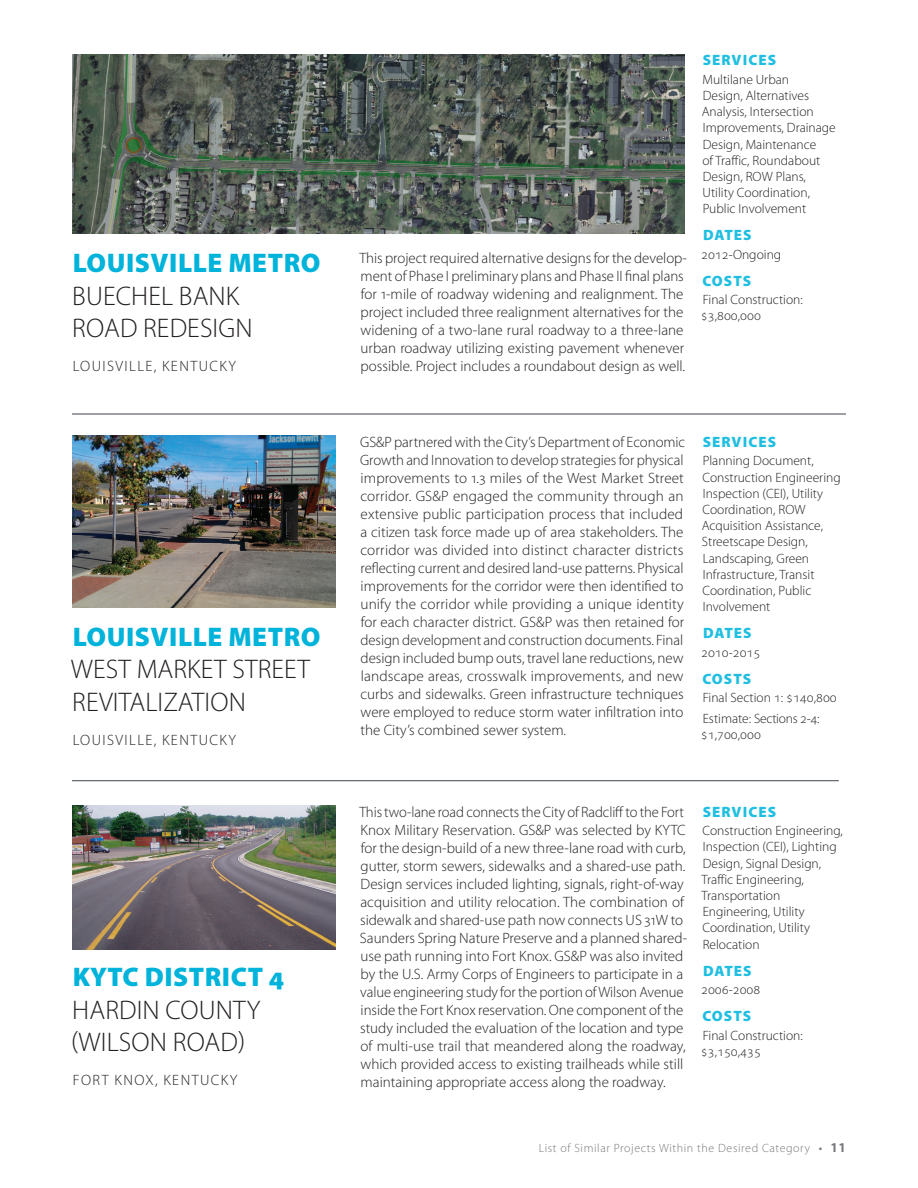
<style>
.page{position:relative;width:918px;height:1188px;background:#fff}
.page>*{position:absolute;margin:0;border:0;box-sizing:border-box;transform-origin:0 0}
.t1{font:300 27px/32.4px "Myriad Pro";letter-spacing:.005em;color:#231f20}
.t2{font:900 27px "Myriad Pro";letter-spacing:.02em;color:#00b3da}
.t3{font:300 15px/18px "Myriad Pro";color:#231f20}
.t4{font:300 15px "Myriad Pro";letter-spacing:.095em;color:#231f20}
.t5{font:900 15px "Myriad Pro";letter-spacing:.07em;color:#20bfe1}
.t6{font:300 13.5px/16.2px "Myriad Pro";color:#231f20}
.t7{font:300 12px "Myriad Pro";letter-spacing:.05em;color:#76787b}
.s1{font-weight:700;font-stretch:condensed}
.s2{font-weight:700;font-size:13.5px}
</style>
<div class="page">
<img style="left:72px;top:54px;width:612px;height:180px">
<img style="left:72px;top:436px;width:264px;height:172px">
<img style="left:72px;top:806px;width:264px;height:144px">
<hr style="left:72px;top:414px;width:774px;height:1px;background:#3f434c">
<hr style="left:72px;top:780px;width:767px;height:1px;background:#3f434c">
<h1 class="t2" style="left:73px;top:248px;width:249px">LOUISVILLE METRO</h1>
<h1 class="t1" style="left:72px;top:280px;width:182px">BUECHEL BANK<br>ROAD REDESIGN</h1>
<p class="t4" style="left:73px;top:358px;width:165px">LOUISVILLE, KENTUCKY</p>
<h1 class="t2" style="left:73px;top:621px;width:249px">LOUISVILLE METRO</h1>
<h1 class="t1" style="left:71px;top:653px;width:241px">WEST MARKET STREET<br>REVITALIZATION</h1>
<p class="t4" style="left:73px;top:732px;width:165px">LOUISVILLE, KENTUCKY</p>
<h1 class="t2" style="left:73px;top:962px;width:213px">KYTC DISTRICT 4</h1>
<h1 class="t1" style="left:71px;top:994px;width:191px">HARDIN COUNTY (WILSON ROAD)</h1>
<p class="t4" style="left:73px;top:1072px;width:166px">FORT KNOX, KENTUCKY</p>
<p class="t3" style="left:359px;top:250px;width:329px">This project required alternative designs for the develop&shy;ment of Phase I preliminary plans and Phase II final plans for 1-mile of roadway widening and realignment. The project included three realignment alternatives for the widening of a two-lane rural roadway to a three-lane urban roadway utilizing existing pavement whenever possible. Project includes a roundabout design as well.</p>
<p class="t5" style="left:703px;top:52px;width:75px">SERVICES</p>
<p class="t6" style="left:702px;top:71px;width:136px">Multilane Urban<br>Design, Alternatives<br>Analysis, Intersection<br>Improvements, Drainage<br>Design, Maintenance<br>of Traffic, Roundabout<br>Design, ROW Plans,<br>Utility Coordination,<br>Public Involvement</p>
<p class="t5" style="left:703px;top:227px;width:50px">DATES</p>
<p class="t6" style="left:701px;top:246px;width:82px">2012-Ongoing</p>
<p class="t5" style="left:702px;top:272px;width:50px">COSTS</p>
<p class="t6" style="left:701px;top:292px;width:103px">Final Construction: $3,800,000</p>
<p class="t3" style="left:360px;top:433px;width:327px">GS&amp;P partnered with the City’s Department of Economic Growth and Innovation to develop strategies for physical improvements to 1.3 miles of the West Market Street corridor. GS&amp;P engaged the community through an extensive public participation process that included a citizen task force made up of area stakeholders. The corridor was divided into distinct character districts reflecting current and desired land-use patterns. Physical improvements for the corridor were then identified to unify the corridor while providing a unique identity for each character district. GS&amp;P was then retained for design development and construction documents. Final design included bump outs, travel lane reductions, new landscape areas, crosswalk improvements, and new curbs and sidewalks. Green infrastructure techniques were employed to reduce storm water infiltration into the City’s combined sewer system.</p>
<p class="t5" style="left:703px;top:433px;width:75px">SERVICES</p>
<p class="t6" style="left:702px;top:453px;width:141px">Planning Document,<br>Construction Engineering<br>Inspection (CEI), Utility<br>Coordination, ROW<br>Acquisition Assistance,<br>Streetscape Design,<br>Landscaping, Green<br>Infrastructure, Transit<br>Coordination, Public<br>Involvement</p>
<p class="t5" style="left:703px;top:625px;width:50px">DATES</p>
<p class="t6" style="left:701px;top:644px;width:61px">2010-2015</p>
<p class="t5" style="left:702px;top:670px;width:50px">COSTS</p>
<p class="t6" style="left:703px;top:688px;width:136px;line-height:20.7px">Final Section 1: $140,800<br>Estimate: Sections 2-4:</p>
<p class="t6" style="left:701px;top:727px;width:61px">$1,700,000</p>
<p class="t3" style="left:359px;top:803px;width:329px">This two-lane road connects the City of Radcliff to the Fort Knox Military Reservation. GS&amp;P was selected by KYTC for the design-build of a new three-lane road with curb, gutter, storm sewers, sidewalks and a shared-use path.<br>Design services included lighting, signals, right-of-way acquisition and utility relocation. The combination of sidewalk and shared-use path now connects US 31W to Saunders Spring Nature Preserve and a planned shared&shy;use path running into Fort Knox. GS&amp;P was also invited by the U.S. Army Corps of Engineers to participate in a value engineering study for the portion of Wilson Avenue inside the Fort Knox reservation. One component of the study included the evaluation of the location and type of multi-use trail that meandered along the roadway, which provided access to existing trailheads while still maintaining appropriate access along the roadway.</p>
<p class="t5" style="left:703px;top:803px;width:75px">SERVICES</p>
<p class="t6" style="left:702px;top:823px;width:143px">Construction Engineering,<br>Inspection (CEI), Lighting<br>Design, Signal Design,<br>Traffic Engineering,<br>Transportation<br>Engineering, Utility<br>Coordination, Utility<br>Relocation</p>
<p class="t5" style="left:703px;top:962px;width:50px">DATES</p>
<p class="t6" style="left:701px;top:982px;width:61px">2006-2008</p>
<p class="t5" style="left:702px;top:1007px;width:50px">COSTS</p>
<p class="t6" style="left:701px;top:1027px;width:103px">Final Construction: $3,150,435</p>
<p class="t7" style="left:539px;top:1141px;width:309px">List of Similar Projects Within the Desired Category <span class="s1">•</span> <span class="s2">11</span></p>
</div>
